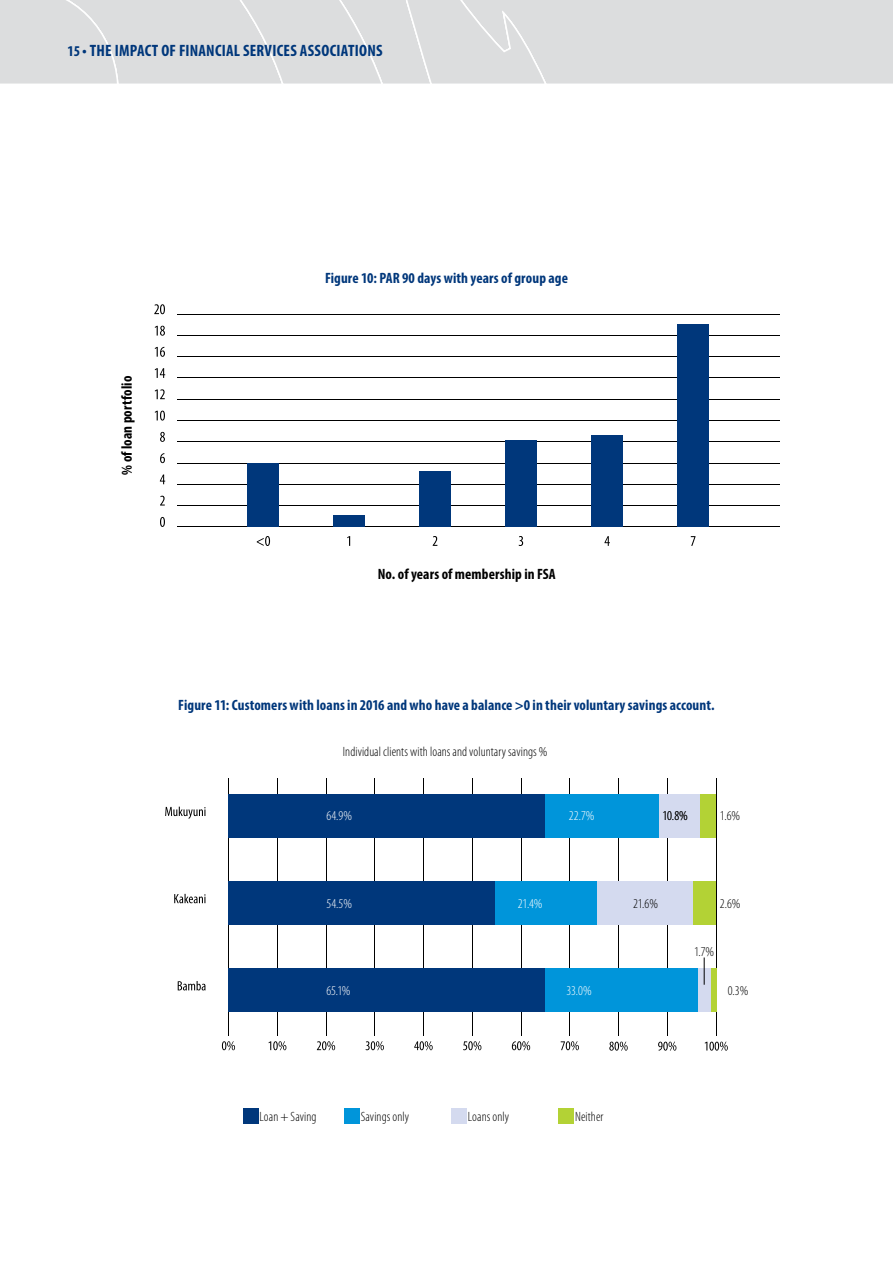
<style>
.page{position:relative;width:893px;height:1263px;background:#fff}
.page>*{position:absolute;margin:0;border:0;box-sizing:border-box;transform-origin:0 0}
.t1{font:700 condensed 16.5px "Myriad Pro";letter-spacing:.015em;color:#00377b}
.t2{font:700 condensed 15px "Myriad Pro";letter-spacing:.005em;color:#00377b}
.t3{font:700 condensed 15px "Myriad Pro";letter-spacing:.01em;color:#000}
.t4{font:300 condensed 13.5px "Myriad Pro";letter-spacing:.005em;color:#000}
.t5{font:300 condensed 13.5px "Myriad Pro";letter-spacing:.005em;color:#fff}
.s1{font-size:15px}
</style>
<div class="page">
<div style="left:0;top:0;width:893px;height:84px;background:#dcddde"></div>
<svg style="left:178px;top:981px;width:27px;height:9px"></svg>
<svg style="left:174px;top:894px;width:32px;height:9px"></svg>
<svg style="left:222px;top:1041px;width:13px;height:9px"></svg>
<svg style="left:269px;top:1041px;width:17px;height:9px"></svg>
<svg style="left:317px;top:1041px;width:18px;height:9px"></svg>
<svg style="left:366px;top:1041px;width:18px;height:9px"></svg>
<svg style="left:414px;top:1041px;width:19px;height:9px"></svg>
<svg style="left:463px;top:1041px;width:18px;height:9px"></svg>
<svg style="left:512px;top:1041px;width:18px;height:9px"></svg>
<svg style="left:561px;top:1041px;width:18px;height:9px"></svg>
<svg style="left:609px;top:1042px;width:19px;height:9px"></svg>
<svg style="left:658px;top:1042px;width:18px;height:9px"></svg>
<svg style="left:705px;top:1042px;width:23px;height:9px"></svg>
<svg style="left:165px;top:807px;width:41px;height:12px"></svg>
<hr style="left:716px;top:779px;width:1px;height:257px;background:#000">
<hr style="left:667px;top:779px;width:1px;height:257px;background:#000">
<hr style="left:618px;top:779px;width:1px;height:257px;background:#000">
<hr style="left:569px;top:779px;width:1px;height:257px;background:#000">
<hr style="left:521px;top:779px;width:1px;height:257px;background:#000">
<hr style="left:472px;top:779px;width:1px;height:257px;background:#000">
<hr style="left:423px;top:779px;width:1px;height:257px;background:#000">
<hr style="left:374px;top:779px;width:1px;height:257px;background:#000">
<hr style="left:326px;top:779px;width:1px;height:257px;background:#000">
<hr style="left:277px;top:779px;width:1px;height:257px;background:#000">
<hr style="left:228px;top:779px;width:1px;height:257px;background:#000">
<div style="left:228px;top:794px;width:317px;height:44px;background:#00377b"></div>
<div style="left:545px;top:794px;width:114px;height:44px;background:#0095da"></div>
<div style="left:495px;top:881px;width:102px;height:44px;background:#0095da"></div>
<div style="left:545px;top:968px;width:153px;height:44px;background:#0095da"></div>
<div style="left:659px;top:794px;width:41px;height:44px;background:#d4daef"></div>
<div style="left:597px;top:881px;width:97px;height:44px;background:#d4daef"></div>
<div style="left:698px;top:968px;width:13px;height:44px;background:#d4daef"></div>
<div style="left:700px;top:794px;width:16px;height:44px;background:#b3d235"></div>
<div style="left:693px;top:881px;width:23px;height:44px;background:#b3d235"></div>
<div style="left:711px;top:968px;width:5px;height:44px;background:#b3d235"></div>
<div style="left:228px;top:968px;width:317px;height:44px;background:#00377b"></div>
<div style="left:228px;top:881px;width:267px;height:44px;background:#00377b"></div>
<svg style="left:160px;top:517px;width:5px;height:10px"></svg>
<svg style="left:257px;top:536px;width:13px;height:10px"></svg>
<svg style="left:347px;top:536px;width:3px;height:10px"></svg>
<svg style="left:433px;top:536px;width:4px;height:10px"></svg>
<svg style="left:519px;top:536px;width:4px;height:10px"></svg>
<svg style="left:604px;top:536px;width:6px;height:10px"></svg>
<svg style="left:691px;top:536px;width:4px;height:10px"></svg>
<svg style="left:160px;top:496px;width:5px;height:9px"></svg>
<svg style="left:160px;top:474px;width:5px;height:10px"></svg>
<svg style="left:160px;top:453px;width:5px;height:10px"></svg>
<svg style="left:160px;top:432px;width:5px;height:10px"></svg>
<svg style="left:155px;top:411px;width:10px;height:10px"></svg>
<svg style="left:155px;top:389px;width:10px;height:10px"></svg>
<svg style="left:155px;top:368px;width:10px;height:10px"></svg>
<svg style="left:155px;top:347px;width:10px;height:10px"></svg>
<svg style="left:155px;top:326px;width:10px;height:10px"></svg>
<svg style="left:154px;top:304px;width:11px;height:10px"></svg>
<hr style="left:177px;top:526px;width:602px;height:1px;background:#000">
<hr style="left:177px;top:505px;width:602px;height:1px;background:#000">
<hr style="left:177px;top:484px;width:602px;height:1px;background:#000">
<hr style="left:177px;top:463px;width:602px;height:1px;background:#000">
<hr style="left:177px;top:441px;width:602px;height:1px;background:#000">
<hr style="left:177px;top:420px;width:602px;height:1px;background:#000">
<hr style="left:177px;top:399px;width:602px;height:1px;background:#000">
<hr style="left:177px;top:378px;width:602px;height:1px;background:#000">
<hr style="left:177px;top:356px;width:602px;height:1px;background:#000">
<hr style="left:177px;top:335px;width:602px;height:1px;background:#000">
<hr style="left:177px;top:314px;width:602px;height:1px;background:#000">
<div style="left:247px;top:463px;width:32px;height:64px;background:#00377b"></div>
<div style="left:333px;top:516px;width:32px;height:11px;background:#00377b"></div>
<div style="left:419px;top:472px;width:32px;height:55px;background:#00377b"></div>
<div style="left:505px;top:440px;width:32px;height:87px;background:#00377b"></div>
<div style="left:591px;top:436px;width:32px;height:91px;background:#00377b"></div>
<div style="left:677px;top:324px;width:32px;height:203px;background:#00377b"></div>
<svg style="left:704px;top:957px;width:1px;height:28px"></svg>
<div style="left:243px;top:1108px;width:16px;height:16px;background:#00377b"></div>
<div style="left:344px;top:1108px;width:16px;height:16px;background:#0095da"></div>
<div style="left:451px;top:1108px;width:16px;height:16px;background:#d4daef"></div>
<div style="left:558px;top:1108px;width:16px;height:16px;background:#b3d235"></div>
<p class="t1" style="left:67px;top:40px;width:317px"><span class="s1">15</span> • THE IMPACT OF FINANCIAL SERVICES ASSOCIATIONS</p>
<p class="t1" style="left:91px;top:40px;width:22px">FSA</p>
<p class="t1" style="left:161px;top:40px;width:98px">STUDY – REPORT</p>
<p class="t3" style="left:117px;top:475px;width:101px;rotate:-90deg">% of loan portfolio</p>
<p class="t2" style="left:325px;top:269px;width:244px">Figure 10: PAR 90 days with years of group age</p>
<p class="t3" style="left:378px;top:564px;width:179px">No. of years of membership in FSA</p>
<p class="t2" style="left:178px;top:696px;width:538px">Figure 11: Customers with loans in 2016 and who have a balance &gt;0 in their voluntary savings account.</p>
<p class="t4" style="left:343px;top:743px;width:206px">Individual clients with loans and voluntary savings %</p>
<p class="t5" style="left:326px;top:807px;width:27px">64.9%</p>
<p class="t5" style="left:569px;top:807px;width:27px">22.7%</p>
<p class="t4" style="left:662px;top:807px;width:27px">10.8%</p>
<p class="t4" style="left:720px;top:807px;width:22px">1.6%</p>
<p class="t5" style="left:326px;top:895px;width:27px">54.5%</p>
<p class="t5" style="left:518px;top:895px;width:26px">21.4%</p>
<p class="t4" style="left:633px;top:895px;width:26px">21.6%</p>
<p class="t4" style="left:720px;top:895px;width:22px">2.6%</p>
<p class="t4" style="left:694px;top:943px;width:22px">1.7%</p>
<p class="t5" style="left:326px;top:983px;width:26px">65.1%</p>
<p class="t5" style="left:566px;top:983px;width:27px">33.0%</p>
<p class="t4" style="left:260px;top:1108px;width:58px">Loan + Saving</p>
<p class="t4" style="left:361px;top:1108px;width:50px">Savings only</p>
<p class="t4" style="left:468px;top:1108px;width:43px">Loans only</p>
<p class="t4" style="left:575px;top:1108px;width:30px">Neither</p>
<p class="t4" style="left:728px;top:983px;width:22px">0.3%</p>
</div>
